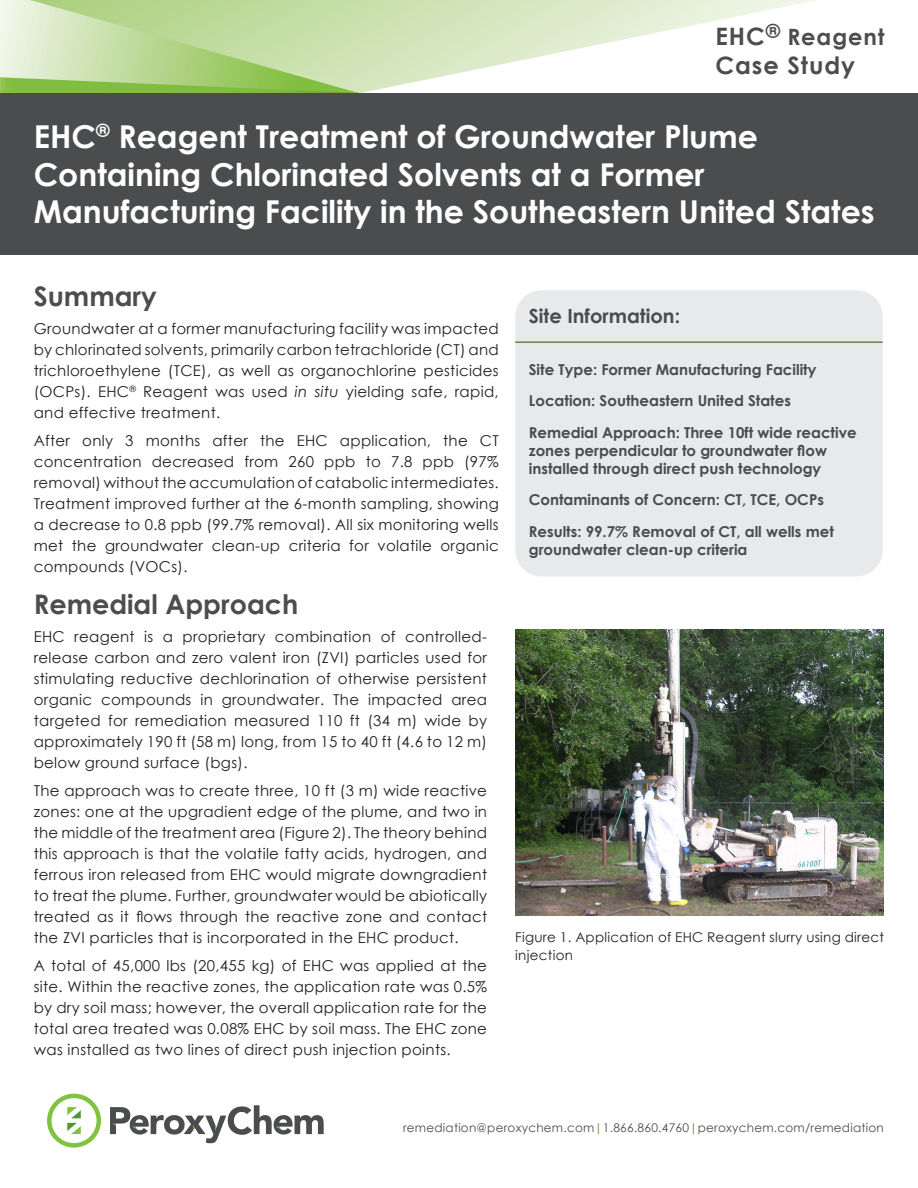
<style>
.page{position:relative;width:918px;height:1188px;background:#fff}
.page>*{position:absolute;margin:0;border:0;box-sizing:border-box;transform-origin:0 0}
.Paragraph_Header_1{font:700 31.5px/37.8px "Century Gothic";color:#fff}
.Paragraph_Style_CG_9{font:700 27px "Century Gothic";color:#4d4d4f}
.t1{font:700 24px "Century Gothic";letter-spacing:.04em;color:#4d4d4f}
.t2{font:700 22.5px "Century Gothic";letter-spacing:.04em;color:#4d4d4f}
.Paragraph_Header_1-2{font:700 19.5px "Century Gothic";color:#4b4c4d}
.Paragraph_Style_CG_9-2{font:15px/21px "Century Gothic";letter-spacing:.02em;color:#231f20;text-align:justify}
.Paragraph_Header_1-3{font:700 15px/18px "Century Gothic";color:#4b4c4d}
.Paragraph_Style_CG_9-3{font:13.5px/18px "Century Gothic";letter-spacing:.02em;color:#231f20}
.t3{font:12px "Century Gothic";letter-spacing:.02em;color:#4d4d4f}
.s1{font-size:24px}
.s2{font-style:italic}
.s3{color:#648c3c}
</style>
<div class="page">
<svg style="left:428px;top:0;width:387px;height:80px"></svg>
<svg style="left:0;top:0;width:428px;height:93px;background:#c0dc9f"></svg>
<svg style="left:47px;top:1094px;width:54px;height:54px"></svg>
<svg style="left:110px;top:1105px;width:214px;height:38px"></svg>
<div style="left:0;top:93px;width:918px;height:162px;background:#4b4c4d"></div>
<div style="left:515px;top:290px;width:368px;height:287px;background:#e8e9ea;border-radius:26px"></div>
<hr style="left:515px;top:341px;width:368px;height:2px;background:#628b3c">
<img style="left:515px;top:630px;width:368px;height:286px">
<h3 class="t2" style="left:716px;top:20px;width:171px"><span class="s1">EHC</span><sup>®</sup> Reagent</h3>
<h3 class="t1" style="left:716px;top:47px;width:141px">Case Study</h3>
<p class="Paragraph_Header_1" style="left:34px;top:116px;width:843px">EHC<sup>®</sup> Reagent Treatment of Groundwater Plume<br>Containing Chlorinated Solvents at a Former<br>Manufacturing Facility in the Southeastern United States</p>
<p class="Paragraph_Style_CG_9" style="left:34px;top:276px;width:125px">Summary</p>
<p class="Paragraph_Style_CG_9-2" style="left:34px;top:318px;width:467px">Groundwater at a former manufacturing facility was impacted by chlorinated solvents, primarily carbon tetrachloride (CT) and trichloroethylene (TCE), as well as organochlorine pesticides (OCPs). EHC<sup>®</sup> Reagent was used <span class="s2">in situ</span> yielding safe, rapid, and effective treatment.</p>
<p class="Paragraph_Style_CG_9-2" style="left:34px;top:429px;width:467px">After only 3 months after the EHC application, the CT concentration decreased from 260 ppb to 7.8 ppb (97% removal) without the accumulation of catabolic intermediates.<br>Treatment improved further at the 6-month sampling, showing a decrease to 0.8 ppb (99.7% removal). All six monitoring wells met the groundwater clean-up criteria for volatile organic compounds (VOCs).</p>
<p class="Paragraph_Style_CG_9" style="left:34px;top:584px;width:266px">Remedial Approach</p>
<p class="Paragraph_Style_CG_9-2" style="left:34px;top:626px;width:455px">EHC reagent is a proprietary combination of controlled&shy;release carbon and zero valent iron (ZVI) particles used for stimulating reductive dechlorination of otherwise persistent organic compounds in groundwater. The impacted area targeted for remediation measured 110 ft (34 m) wide by approximately 190 ft (58 m) long, from 15 to 40 ft (4.6 to 12 m) below ground surface (bgs).</p>
<p class="Paragraph_Style_CG_9-2" style="left:34px;top:780px;width:455px">The approach was to create three, 10 ft (3 m) wide reactive zones: one at the upgradient edge of the plume, and two in the middle of the treatment area (Figure 2). The theory behind this approach is that the volatile fatty acids, hydrogen, and ferrous iron released from EHC would migrate downgradient to treat the plume. Further, groundwater would be abiotically treated as it flows through the reactive zone and contact the ZVI particles that is incorporated in the EHC product.</p>
<p class="Paragraph_Style_CG_9-2" style="left:34px;top:954px;width:455px">A total of 45,000 lbs (20,455 kg) of EHC was applied at the site. Within the reactive zones, the application rate was 0.5% by dry soil mass; however, the overall application rate for the total area treated was 0.08% EHC by soil mass. The EHC zone was installed as two lines of direct push injection points.</p>
<p class="Paragraph_Header_1-2" style="left:529px;top:301px;width:153px">Site Information:</p>
<p class="Paragraph_Header_1-3" style="left:529px;top:360px;width:289px">Site Type: Former Manufacturing Facility</p>
<p class="Paragraph_Header_1-3" style="left:529px;top:391px;width:264px">Location: Southeastern United States</p>
<p class="Paragraph_Header_1-3" style="left:529px;top:423px;width:329px">Remedial Approach: Three 10ft wide reactive zones perpendicular to groundwater flow installed through direct push technology</p>
<p class="Paragraph_Header_1-3" style="left:529px;top:490px;width:297px">Contaminants of Concern: CT, TCE, OCPs</p>
<p class="Paragraph_Header_1-3" style="left:529px;top:522px;width:307px">Results: 99.7% Removal of CT, all wells met groundwater clean-up criteria</p>
<p class="Paragraph_Style_CG_9-3" style="left:515px;top:928px;width:370px">Figure 1. Application of EHC Reagent slurry using direct injection</p>
<p class="t3" style="left:403px;top:1119px;width:482px">remediation@peroxychem.com<span class="s3">|</span>1.866.860.4760<span class="s3">|</span>peroxychem.com/remediation</p>
</div>
